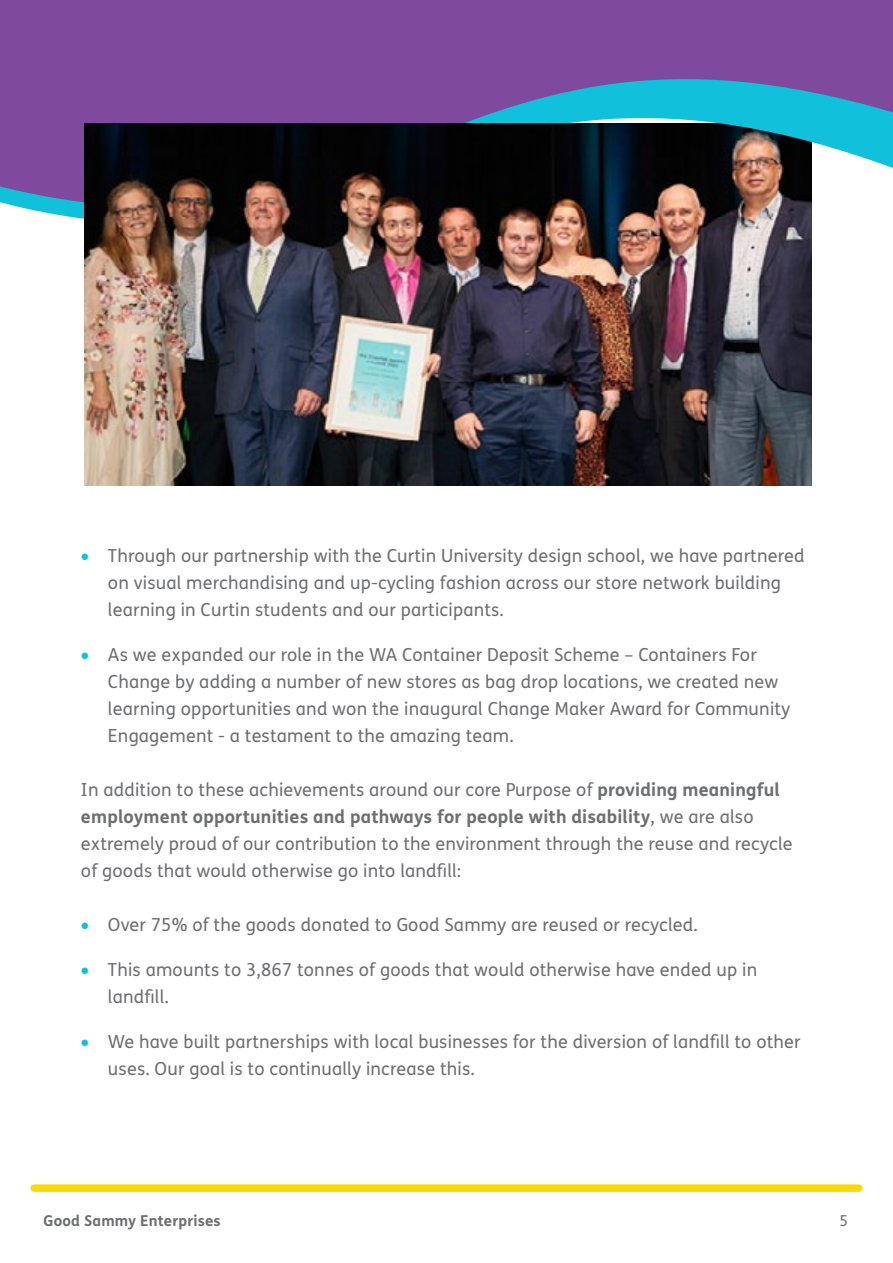
<style>
.page{position:relative;width:893px;height:1263px;background:#fff}
.page>*{position:absolute;margin:0;border:0;box-sizing:border-box;transform-origin:0 0}
.t1{font:18px/27px "FS Me";letter-spacing:.01em;color:#6d6e71}
.t2{font:700 15px "FS Me";letter-spacing:.01em;color:#6d6e71}
.t3{font:15px "FS Me";color:#6d6e71}
.s1{color:#11c0da}
.s2{font-weight:700}
</style>
<div class="page">
<div style="left:34px;top:1184px;width:825px;height:8px;background:#fdd900"></div>
<img style="left:693px;top:325px;width:119px;height:160px">
<svg style="left:693px;top:299px;width:119px;height:26px;background:#575561"></svg>
<svg style="left:0;top:0;width:893px;height:299px;background:#7d6da5"></svg>
<img style="left:84px;top:123px;width:609px;height:362px">
<p class="t1" style="left:108px;top:542px;width:698px;text-indent:-27px"><span class="s1">•</span> Through our partnership with the Curtin University design school, we have partnered on visual merchandising and up-cycling fashion across our store network building learning in Curtin students and our participants.</p>
<p class="t1" style="left:108px;top:641px;width:684px;text-indent:-27px"><span class="s1">•</span> As we expanded our role in the WA Container Deposit Scheme – Containers For Change by adding a number of new stores as bag drop locations, we created new learning opportunities and won the inaugural Change Maker Award for Community Engagement - a testament to the amazing team.</p>
<p class="t1" style="left:81px;top:776px;width:713px">In addition to these achievements around our core Purpose of <span class="s2">providing meaningful employment opportunities and pathways for people with disability</span>, we are also extremely proud of our contribution to the environment through the reuse and recycle of goods that would otherwise go into landfill:</p>
<p class="t1" style="left:81px;top:911px;width:618px"><span class="s1">•</span> Over 75% of the goods donated to Good Sammy are reused or recycled.</p>
<p class="t1" style="left:108px;top:956px;width:651px;text-indent:-27px"><span class="s1">•</span> This amounts to 3,867 tonnes of goods that would otherwise have ended up in landfill.</p>
<p class="t1" style="left:108px;top:1028px;width:694px;text-indent:-27px"><span class="s1">•</span> We have built partnerships with local businesses for the diversion of landfill to other uses. Our goal is to continually increase this.</p>
<p class="t2" style="left:44px;top:1209px;width:179px">Good Sammy Enterprises</p>
<p class="t3" style="left:839px;top:1211px;width:10px">5</p>
</div>
